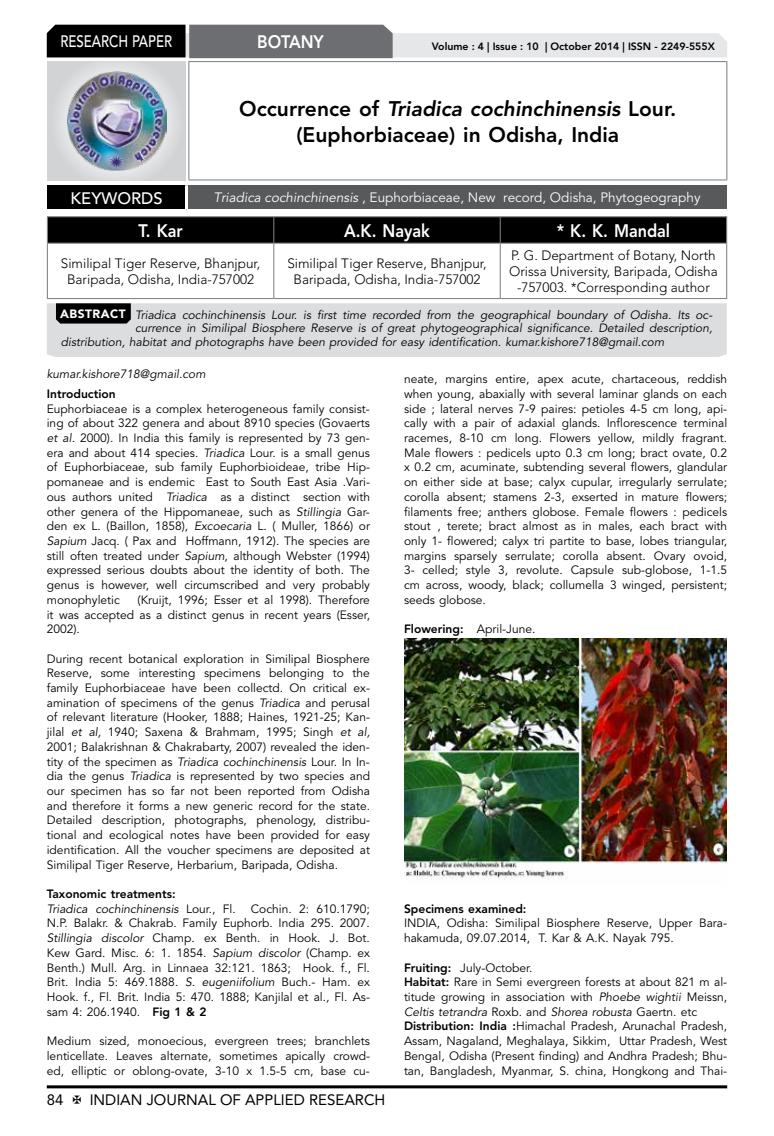
<style>
.page{position:relative;width:774px;height:1136px;background:#fff}
.page>*{position:absolute;margin:0;border:0;box-sizing:border-box;transform-origin:0 0}
.t1{font:800 21px/26.2px "Avenir LT Std";color:#000;text-align:center}
.t2{font:800 18px "Avenir LT Std";color:#fff;scale:.9 1}
.t3{font:500 16.5px "Avenir LT Std";color:#fff;scale:.8 1}
.t4{font:500 16.5px "Avenir LT Std";color:#fff}
.t5{font:15px "Avenir LT Std";color:#000}
.t6{font:300 13.5px/16.2px "Avenir LT Std";color:#000;text-align:center}
.t7{font:13.5px "Avenir LT Std";color:#fff}
.t8{font:12px/14.7px "Avenir LT Std";color:#000;text-align:justify}
.t9{font:italic 12px "Avenir LT Std";color:#000}
.t10{font:800 12px "Avenir LT Std";color:#000}
.t11{font:800 10.5px "Avenir LT Std";color:#000}
.s1{font-style:italic}
.s2{font-weight:900;font-style:normal;color:#fff}
.s3{font-weight:800}
</style>
<div class="page">
<hr style="left:47px;top:1085px;width:680px;height:3px;background:#000">
<div style="left:48px;top:62px;width:137px;height:118px;background:linear-gradient(to right,#d9dadb,#d9dadb)"></div>
<img style="left:68px;top:71px;width:99px;height:100px">
<svg style="left:47px;top:25px;width:680px;height:33px;background:#979899"></svg>
<hr style="left:188px;top:61px;width:539px;height:1px;background:#808285">
<hr style="left:188px;top:62px;width:1px;height:117px;background:#808285">
<hr style="left:726px;top:62px;width:1px;height:117px;background:#808285">
<hr style="left:188px;top:179px;width:539px;height:1px;background:#808285">
<hr style="left:47px;top:216px;width:227px;height:1px;background:#808285">
<hr style="left:274px;top:216px;width:226px;height:1px;background:#808285">
<hr style="left:500px;top:216px;width:227px;height:1px;background:#808285">
<div style="left:47px;top:217px;width:680px;height:25px;background:#000"></div>
<hr style="left:47px;top:242px;width:227px;height:2px;background:#808285">
<hr style="left:47px;top:244px;width:1px;height:54px;background:#808285">
<hr style="left:274px;top:242px;width:226px;height:2px;background:#808285">
<hr style="left:273px;top:244px;width:1px;height:54px;background:#808285">
<hr style="left:500px;top:242px;width:227px;height:2px;background:#808285">
<hr style="left:500px;top:244px;width:1px;height:54px;background:#808285">
<hr style="left:726px;top:244px;width:1px;height:54px;background:#808285">
<hr style="left:47px;top:298px;width:227px;height:1px;background:#808285">
<hr style="left:274px;top:298px;width:226px;height:1px;background:#808285">
<hr style="left:500px;top:298px;width:227px;height:1px;background:#808285">
<div style="left:47px;top:185px;width:139px;height:25px;background:#000"></div>
<div style="left:186px;top:185px;width:541px;height:25px;background:#58595b"></div>
<hr style="left:185px;top:185px;width:3px;height:24px;background:#fff">
<hr style="left:47px;top:209px;width:139px;height:3px;background:#fff">
<hr style="left:186px;top:209px;width:541px;height:3px;background:#fff">
<div style="left:47px;top:303px;width:680px;height:54px;background:#dcddde"></div>
<svg style="left:56px;top:303px;width:75px;height:20px"></svg>
<img style="left:404px;top:638px;width:322px;height:242px">
<h3 class="t3" style="left:60px;top:32px;width:139px">RESEARCH PAPER</h3>
<h2 class="t2" style="left:257px;top:31px;width:75px">BOTANY</h2>
<p class="t11" style="left:432px;top:41px;width:284px">Volume : 4 | Issue : 10 | October 2014 | ISSN - 2249-555X</p>
<h1 class="t1" style="left:239px;top:95px;width:439px">Occurrence of <span class="s1">Triadica cochinchinensis</span> Lour. (Euphorbiaceae) in Odisha, India</h1>
<h3 class="t4" style="left:71px;top:189px;width:94px">KEYWORDS</h3>
<p class="t7" style="left:213px;top:189px;width:489px"><span class="s1">Triadica cochinchinensis</span> , Euphorbiaceae, New record, Odisha, Phytogeography</p>
<h2 class="t2" style="left:138px;top:220px;width:51px">T. Kar</h2>
<h2 class="t2" style="left:344px;top:220px;width:97px">A.K. Nayak</h2>
<h2 class="t2" style="left:557px;top:220px;width:127px">* K. K. Mandal</h2>
<p class="t6" style="left:61px;top:255px;width:201px">Similipal Tiger Reserve, Bhanjpur,<br>Baripada, Odisha, India-757002</p>
<p class="t6" style="left:287px;top:255px;width:201px">Similipal Tiger Reserve, Bhanjpur,<br>Baripada, Odisha, India-757002</p>
<p class="t6" style="left:509px;top:247px;width:210px">P. G. Department of Botany, North<br>Orissa University, Baripada, Odisha -757003. *Corresponding author</p>
<p class="t9" style="left:60px;top:308px;width:654px"><span class="s2">ABSTRACT</span> Triadica cochinchinensis Lour. is first time recorded from the geographical boundary of Odisha. Its oc-</p>
<p class="t9" style="left:135px;top:321px;width:579px">currence in Similipal Biosphere Reserve is of great phytogeographical significance. Detailed description,</p>
<p class="t9" style="left:61px;top:335px;width:605px">distribution, habitat and photographs have been provided for easy identification. kumar.kishore718@gmail.com</p>
<p class="t9" style="left:47px;top:366px;width:160px">kumar.kishore718@gmail.com</p>
<p class="t10" style="left:47px;top:386px;width:70px">Introduction</p>
<p class="t8" style="left:47px;top:401px;width:325px">Euphorbiaceae is a complex heterogeneous family consist&shy;ing of about 322 genera and about 8910 species (Govaerts <span class="s1">et al.</span> 2000). In India this family is represented by 73 gen&shy;era and about 414 species. <span class="s1">Triadica</span> Lour. is a small genus of Euphorbiaceae, sub family Euphorbioideae, tribe Hip&shy;pomaneae and is endemic East to South East Asia .Vari&shy;ous authors united <span class="s1">Triadica</span> as a distinct section with other genera of the Hippomaneae, such as <span class="s1">Stillingia</span> Gar&shy;den ex L. (Baillon, 1858), <span class="s1">Excoecaria</span> L. ( Muller, 1866) or <span class="s1">Sapium</span> Jacq. ( Pax and Hoffmann, 1912). The species are still often treated under <span class="s1">Sapium</span>, although Webster (1994) expressed serious doubts about the identity of both. The genus is however, well circumscribed and very probably monophyletic</p>
<p class="t8" style="left:404px;top:372px;width:325px">neate, margins entire, apex acute, chartaceous, reddish when young, abaxially with several laminar glands on each side ; lateral nerves 7-9 paires: petioles 4-5 cm long, api&shy;cally with a pair of adaxial glands. Inflorescence terminal racemes, 8-10 cm long. Flowers yellow, mildly fragrant.<br>Male flowers : pedicels upto 0.3 cm long; bract ovate, 0.2 x 0.2 cm, acuminate, subtending several flowers, glandular on either side at base; calyx cupular, irregularly serrulate; corolla absent; stamens 2-3, exserted in mature flowers; filaments free; anthers globose. Female flowers : pedicels stout , terete; bract almost as in males, each bract with only 1- flowered; calyx tri partite to base, lobes triangular, margins sparsely serrulate; corolla absent. Ovary ovoid, 3- celled; style 3, revolute. Capsule sub-globose, 1-1.5 cm across, woody, black; collumella 3 winged, persistent; seeds globose.</p>
<p class="t8" style="left:404px;top:622px;width:133px"><span class="s3">Flowering:</span> April-June.</p>
<p class="t8" style="left:47px;top:592px;width:325px;text-indent:91px">(Kruijt, 1996; Esser et al 1998). Therefore it was accepted as a distinct genus in recent years (Esser, 2002).</p>
<p class="t8" style="left:47px;top:651px;width:325px">During recent botanical exploration in Similipal Biosphere Reserve, some interesting specimens belonging to the family Euphorbiaceae have been collectd. On critical ex&shy;amination of specimens of the genus <span class="s1">Triadica</span> and perusal of relevant literature (Hooker, 1888; Haines, 1921-25; Kan&shy;jilal <span class="s1">et al,</span> 1940; Saxena &amp; Brahmam, 1995; Singh <span class="s1">et al, </span>2001; Balakrishnan &amp; Chakrabarty, 2007) revealed the iden&shy;tity of the specimen as <span class="s1">Triadica cochinchinensis</span> Lour. In In&shy;dia the genus <span class="s1">Triadica</span> is represented by two species and our specimen has so far not been reported from Odisha and therefore it forms a new generic record for the state.<br>Detailed description, photographs, phenology, distribu&shy;tional and ecological notes have been provided for easy identification. All the voucher specimens are deposited at Similipal Tiger Reserve, Herbarium, Baripada, Odisha.</p>
<p class="t8" style="left:47px;top:886px;width:325px;text-align:left"><span class="s3">Taxonomic treatments:<br></span><span class="s1">Triadica cochinchinensis</span> Lour., Fl. Cochin. 2: 610.1790; N.P. Balakr. &amp; Chakrab. Family Euphorb. India 295. 2007.<br><span class="s1">Stillingia discolor</span> Champ. ex Benth. in Hook. J. Bot.<br>Kew Gard. Misc. 6: 1. 1854. <span class="s1">Sapium discolor</span> (Champ. ex Benth.) Mull. Arg. in Linnaea 32:121. 1863; Hook. f., Fl.<br>Brit. India 5: 469.1888. <span class="s1">S. eugeniifolium</span> Buch.- Ham. ex Hook. f., Fl. Brit. India 5: 470. 1888; Kanjilal et al.<span class="s1">,</span> Fl. As&shy;sam 4: 206.1940. <span class="s3">Fig 1 &amp; 2</span></p>
<p class="t8" style="left:47px;top:1033px;width:325px">Medium sized, monoecious, evergreen trees; branchlets lenticellate. Leaves alternate, sometimes apically crowd&shy;ed, elliptic or oblong-ovate, 3-10 x 1.5-5 cm, base cu-</p>
<p class="t10" style="left:404px;top:901px;width:124px">Specimens examined:</p>
<p class="t8" style="left:404px;top:916px;width:325px">INDIA, Odisha: Similipal Biosphere Reserve, Upper Bara&shy;hakamuda, 09.07.2014, T. Kar &amp; A.K. Nayak 795.</p>
<p class="t8" style="left:404px;top:960px;width:325px;text-align:left"><span class="s3">Fruiting:</span> July-October.<br><span class="s3">Habitat:</span> Rare in Semi evergreen forests at about 821 m al&shy;titude growing in association with <span class="s1">Phoebe wightii</span> Meissn, <span class="s1">Celtis tetrandra</span> Roxb. and <span class="s1">Shorea robusta</span> Gaertn. etc <span class="s3">Distribution: India :</span>Himachal Pradesh, Arunachal Pradesh, Assam, Nagaland, Meghalaya, Sikkim, Uttar Pradesh, West Bengal, Odisha (Present finding) and Andhra Pradesh; Bhu&shy;tan, Bangladesh, Myanmar, S. china, Hongkong and Thai-</p>
<p class="t5" style="left:47px;top:1090px;width:18px">84</p>
<p class="t5" style="left:90px;top:1090px;width:297px">INDIAN JOURNAL OF APPLIED RESEARCH</p>
</div>
